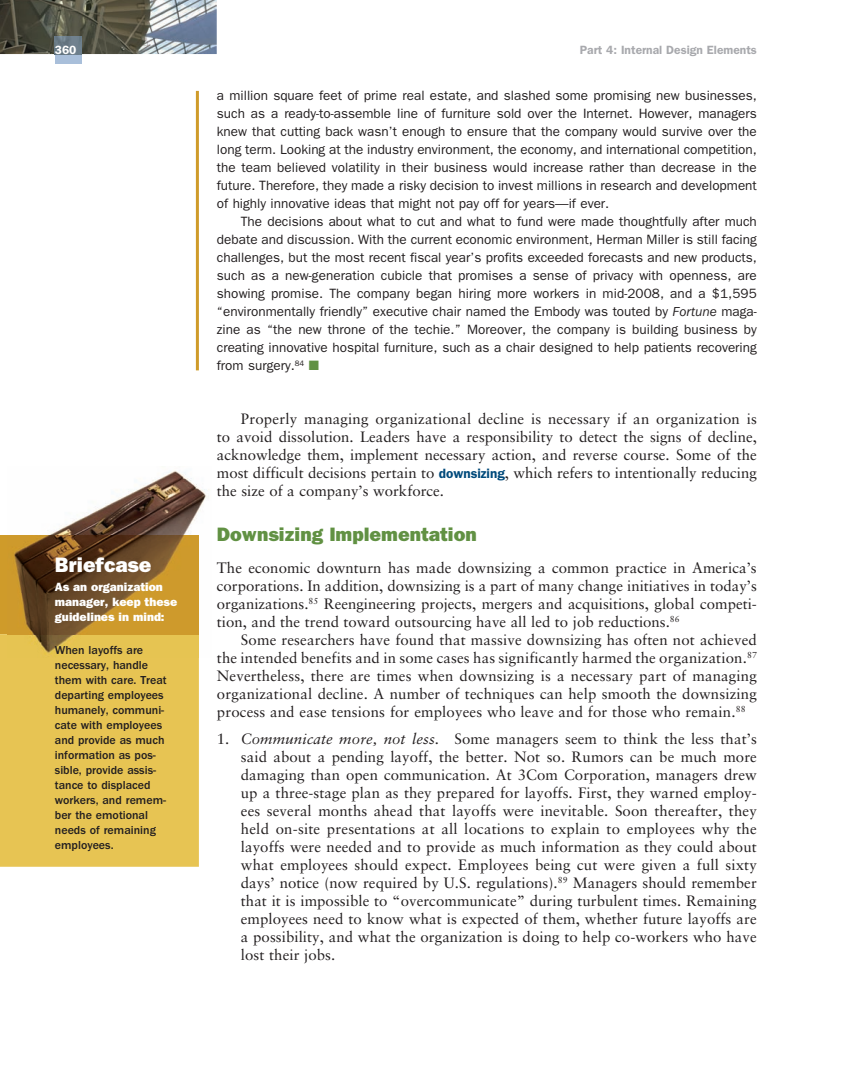
<style>
.page{position:relative;width:864px;height:1080px;background:#fff}
.page>*{position:absolute;margin:0;border:0;box-sizing:border-box;transform-origin:0 0}
.t1{font:21px "ITC Franklin Gothic Std Hvy";color:#fff}
.t2{font:19.5px "ITC Franklin Gothic Std Hvy";color:#619143}
.t3{font:15px/18px "Sabon LT Std";letter-spacing:.005em;color:#231f20;text-align:justify}
.t4{font:13.5px "ITC Franklin Gothic Std";color:#231f20}
.t5{font:500 12px/15px "ITC Franklin Gothic Std";color:#231f20}
.t6{font:12px/15px "ITC Franklin Gothic Std Hvy";color:#fff}
.t7{font:600 12px "ITC Franklin Gothic Std";color:#a8a9ad}
.t8{font:600 12px "ITC Franklin Gothic Std";color:#fff}
.s1{font-style:italic}
.s2{color:#619143}
.s3{font-family:"ITC Franklin Gothic Std";font-weight:600;font-size:13.5px;color:#004a7b}
</style>
<div class="page">
<img style="left:0;top:0;width:217px;height:54px">
<div style="left:55px;top:54px;width:27px;height:10px;background:#a9bfda"></div>
<img style="left:55px;top:37px;width:27px;height:17px">
<hr style="left:196px;top:91px;width:3px;height:279px;background:#cf9b2a">
<img style="left:49px;top:470px;width:160px;height:65px">
<div style="left:0;top:634px;width:199px;height:233px;background:#e7c453"></div>
<img style="left:7px;top:535px;width:192px;height:123px">
<div style="left:0;top:535px;width:7px;height:99px;background:#cf9b2a"></div>
<p class="t8" style="left:55px;top:46px;width:23px">360</p>
<p class="t7" style="left:580px;top:46px;width:179px">Part 4: Internal Design Elements</p>
<p class="t4" style="left:217px;top:91px;width:542px">a million square feet of prime real estate, and slashed some promising new businesses,</p>
<p class="t4" style="left:217px;top:109px;width:542px">such as a ready-to-assemble line of furniture sold over the Internet. However, managers</p>
<p class="t4" style="left:217px;top:127px;width:542px">knew that cutting back wasn’t enough to ensure that the company would survive over the</p>
<p class="t4" style="left:217px;top:145px;width:542px">long term. Looking at the industry environment, the economy, and international competition,</p>
<p class="t4" style="left:217px;top:163px;width:542px">the team believed volatility in their business would increase rather than decrease in the</p>
<p class="t4" style="left:217px;top:181px;width:542px">future. Therefore, they made a risky decision to invest millions in research and development</p>
<p class="t4" style="left:217px;top:199px;width:394px">of highly innovative ideas that might not pay off for years—if ever.</p>
<p class="t4" style="left:241px;top:217px;width:518px">The decisions about what to cut and what to fund were made thoughtfully after much</p>
<p class="t4" style="left:217px;top:235px;width:542px">debate and discussion. With the current economic environment, Herman Miller is still facing</p>
<p class="t4" style="left:217px;top:253px;width:542px">challenges, but the most recent fiscal year’s profits exceeded forecasts and new products,</p>
<p class="t4" style="left:217px;top:271px;width:541px">such as a new-generation cubicle that promises a sense of privacy with openness, are</p>
<p class="t4" style="left:217px;top:289px;width:541px">showing promise. The company began hiring more workers in mid-2008, and a $1,595</p>
<p class="t4" style="left:217px;top:307px;width:541px">“environmentally friendly” executive chair named the Embody was touted by <span class="s1">Fortune</span> maga-</p>
<p class="t4" style="left:217px;top:325px;width:542px">zine as “the new throne of the techie.” Moreover, the company is building business by</p>
<p class="t4" style="left:217px;top:343px;width:541px">creating innovative hospital furniture, such as a chair designed to help patients recovering</p>
<p class="t4" style="left:217px;top:361px;width:104px">from surgery.<sup>84</sup> <span class="s2">■</span></p>
<p class="t1" style="left:55px;top:557px;width:98px">Briefcase</p>
<p class="t6" style="left:55px;top:581px;width:124px">As an organization manager, keep these guidelines in mind:</p>
<p class="t5" style="left:55px;top:644px;width:113px">When layoffs are necessary, handle them with care. Treat departing employees humanely, communi&shy;cate with employees and provide as much information as pos&shy;sible, provide assis&shy;tance to displaced workers, and remem&shy;ber the emotional needs of remaining employees.</p>
<p class="t3" style="left:217px;top:411px;width:542px;text-indent:24px">Properly managing organizational decline is necessary if an organization is to avoid dissolution. Leaders have a responsibility to detect the signs of decline, acknowledge them, implement necessary action, and reverse course. Some of the most difficult decisions pertain to <span class="s3">downsizing</span>, which refers to intentionally reducing the size of a company’s workforce.</p>
<p class="t2" style="left:217px;top:528px;width:261px">Downsizing Implementation</p>
<p class="t3" style="left:217px;top:560px;width:541px">The economic downturn has made downsizing a common practice in America’s</p>
<p class="t3" style="left:217px;top:578px;width:541px">corporations. In addition, downsizing is a part of many change initiatives in today’s</p>
<p class="t3" style="left:217px;top:596px;width:542px">organizations.<sup>85</sup> Reengineering projects, mergers and acquisitions, global competi-</p>
<p class="t3" style="left:217px;top:614px;width:464px">tion, and the trend toward outsourcing have all led to job reductions.<sup>86</sup></p>
<p class="t3" style="left:241px;top:632px;width:518px">Some researchers have found that massive downsizing has often not achieved</p>
<p class="t3" style="left:217px;top:650px;width:542px">the intended benefits and in some cases has significantly harmed the organization.<sup>87</sup></p>
<p class="t3" style="left:217px;top:668px;width:542px">Nevertheless, there are times when downsizing is a necessary part of managing</p>
<p class="t3" style="left:217px;top:686px;width:541px">organizational decline. A number of techniques can help smooth the downsizing</p>
<p class="t3" style="left:217px;top:704px;width:530px">process and ease tensions for employees who leave and for those who remain.<sup>88</sup></p>
<p class="t3" style="left:241px;top:731px;width:518px;text-indent:-24px">1. <span class="s1">Communicate more, not less.</span> Some managers seem to think the less that’s said about a pending layoff, the better. Not so. Rumors can be much more damaging than open communication. At 3Com Corporation, managers drew up a three-stage plan as they prepared for layoffs. First, they warned employ&shy;ees several months ahead that layoffs were inevitable. Soon thereafter, they held on-site presentations at all locations to explain to employees why the layoffs were needed and to provide as much information as they could about what employees should expect. Employees being cut were given a full sixty days’ notice (now required by U.S. regulations).<sup>89</sup> Managers should remember that it is impossible to “overcommunicate” during turbulent times. Remaining employees need to know what is expected of them, whether future layoffs are a possibility, and what the organization is doing to help co-workers who have lost their jobs.</p>
</div>
